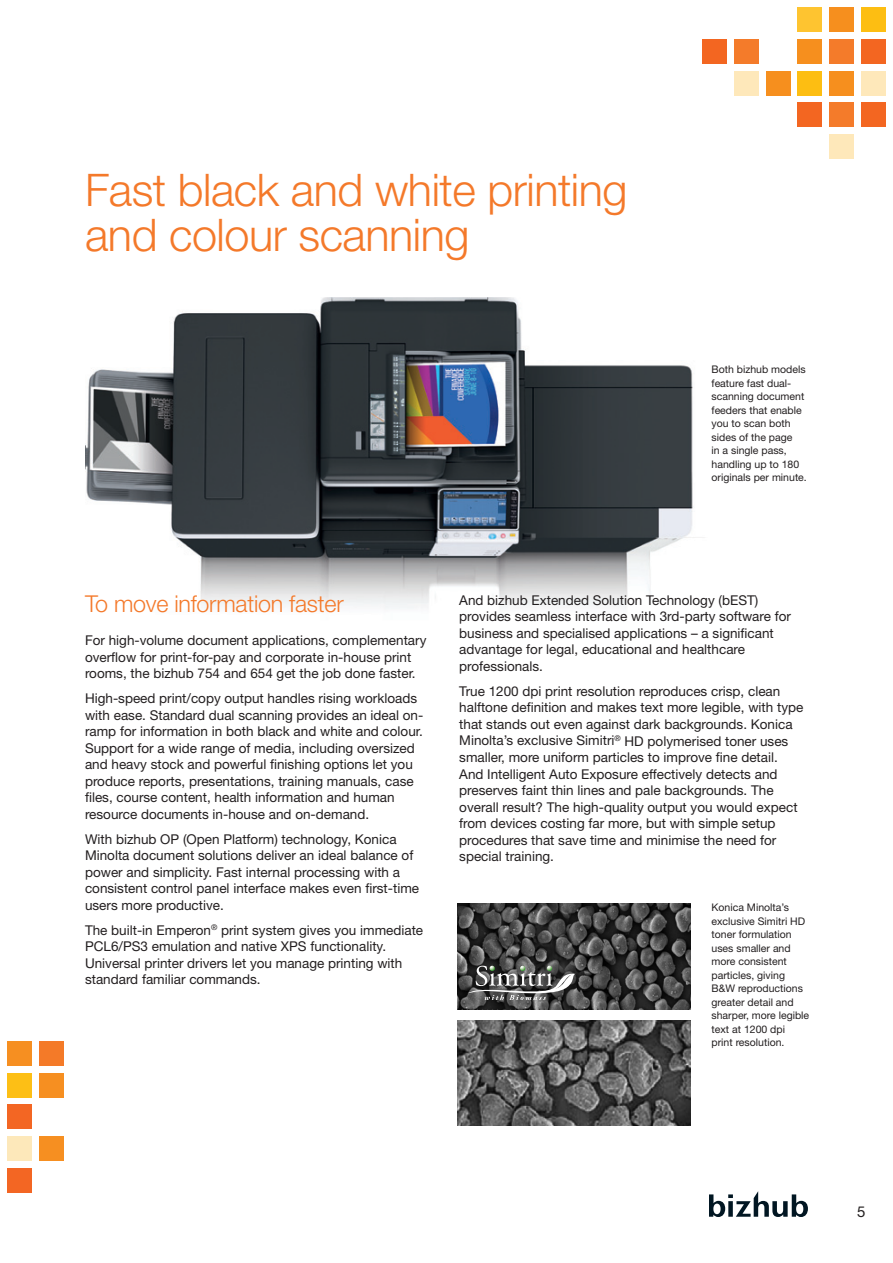
<style>
.page{position:relative;width:893px;height:1263px;background:#fff}
.page>*{position:absolute;margin:0;border:0;box-sizing:border-box;transform-origin:0 0}
.t1{font:300 45px/45px "Helvetica Neue LT Std";letter-spacing:-.01em;color:#f4792a}
.t2{font:300 23.25px "Helvetica Neue LT Std";letter-spacing:-.01em;color:#f4792a}
.t3{font:15px "Helvetica Neue LT Std";color:#231f20}
.t4{font:13.5px/16.5px "Helvetica Neue LT Std";color:#231f20}
.t5{font:10.5px/13.5px "Helvetica Neue LT Std";color:#231f20}
</style>
<div class="page">
<svg style="left:709px;top:1191px;width:99px;height:26px"></svg>
<img style="left:85px;top:297px;width:619px;height:312px">
<div style="left:829px;top:7px;width:25px;height:25px;background:#f68f1e"></div>
<div style="left:797px;top:7px;width:25px;height:25px;background:#fec430"></div>
<div style="left:861px;top:39px;width:25px;height:25px;background:#f36621"></div>
<div style="left:829px;top:39px;width:25px;height:25px;background:#f47b2a"></div>
<div style="left:797px;top:39px;width:25px;height:25px;background:#f68f1e"></div>
<div style="left:734px;top:39px;width:24px;height:25px;background:#f47b2a"></div>
<div style="left:702px;top:39px;width:25px;height:25px;background:#f36621"></div>
<div style="left:861px;top:71px;width:25px;height:25px;background:#fee8ba"></div>
<div style="left:829px;top:71px;width:25px;height:25px;background:#f68f1e"></div>
<div style="left:797px;top:71px;width:25px;height:25px;background:#fdbe12"></div>
<div style="left:861px;top:7px;width:25px;height:25px;background:#fdbe12"></div>
<div style="left:766px;top:71px;width:24px;height:25px;background:#f68f1e"></div>
<div style="left:734px;top:71px;width:24px;height:25px;background:#fee8ba"></div>
<div style="left:861px;top:103px;width:25px;height:24px;background:#f36621"></div>
<div style="left:829px;top:103px;width:25px;height:24px;background:#f47b2a"></div>
<div style="left:797px;top:103px;width:25px;height:24px;background:#f36621"></div>
<div style="left:829px;top:134px;width:25px;height:25px;background:#fee8ba"></div>
<div style="left:7px;top:1104px;width:25px;height:25px;background:#f36623"></div>
<div style="left:39px;top:1136px;width:24px;height:25px;background:#f68f21"></div>
<div style="left:7px;top:1136px;width:25px;height:25px;background:#fde8ba"></div>
<div style="left:39px;top:1041px;width:24px;height:25px;background:#f47a28"></div>
<div style="left:7px;top:1041px;width:25px;height:25px;background:#f68f21"></div>
<div style="left:39px;top:1073px;width:24px;height:24px;background:#f68f21"></div>
<div style="left:7px;top:1073px;width:25px;height:24px;background:#fdbf15"></div>
<div style="left:7px;top:1168px;width:25px;height:24px;background:#f36623"></div>
<img style="left:457px;top:1020px;width:234px;height:105px">
<img style="left:457px;top:903px;width:234px;height:106px">
<svg style="left:467px;top:966px;width:109px;height:34px;background:#696a69"></svg>
<h1 class="t1" style="left:85px;top:166px;width:544px">Fast black and white printing and colour scanning</h1>
<p class="t5" style="left:711px;top:363px;width:97px">Both bizhub models feature fast dual&shy;scanning document feeders that enable you to scan both sides of the page<br>in a single pass, handling up to 180 originals per minute.</p>
<h2 class="t2" style="left:85px;top:589px;width:260px">To move information faster</h2>
<p class="t4" style="left:85px;top:632px;width:343px">For high-volume document applications, complementary overflow for print-for-pay and corporate in-house print rooms, the bizhub 754 and 654 get the job done faster.</p>
<p class="t4" style="left:85px;top:690px;width:340px">High-speed print/copy output handles rising workloads with ease. Standard dual scanning provides an ideal on&shy;ramp for information in both black and white and colour.<br>Support for a wide range of media, including oversized and heavy stock and powerful finishing options let you produce reports, presentations, training manuals, case files, course content, health information and human resource documents in-house and on-demand.</p>
<p class="t4" style="left:85px;top:830px;width:336px">With bizhub OP (Open Platform) technology, Konica Minolta document solutions deliver an ideal balance of power and simplicity. Fast internal processing with a consistent control panel interface makes even first-time users more productive.</p>
<p class="t4" style="left:85px;top:922px;width:340px">The built-in Emperon<sup>®</sup> print system gives you immediate PCL6/PS3 emulation and native XPS functionality.<br>Universal printer drivers let you manage printing with standard familiar commands.</p>
<p class="t4" style="left:459px;top:592px;width:333px">And bizhub Extended Solution Technology (bEST) provides seamless interface with 3rd-party software for business and specialised applications – a significant advantage for legal, educational and healthcare professionals.</p>
<p class="t4" style="left:459px;top:683px;width:346px">True 1200 dpi print resolution reproduces crisp, clean halftone definition and makes text more legible, with type that stands out even against dark backgrounds. Konica Minolta’s exclusive Simitri<sup>®</sup> HD polymerised toner uses smaller, more uniform particles to improve fine detail.<br>And Intelligent Auto Exposure effectively detects and preserves faint thin lines and pale backgrounds. The overall result? The high-quality output you would expect from devices costing far more, but with simple setup procedures that save time and minimise the need for special training.</p>
<p class="t5" style="left:711px;top:900px;width:99px">Konica Minolta’s exclusive Simitri HD toner formulation uses smaller and more consistent particles, giving<br>B&amp;W reproductions greater detail and sharper, more legible text at 1200 dpi<br>print resolution.</p>
<p class="t3" style="left:857px;top:1203px;width:10px">5</p>
</div>
